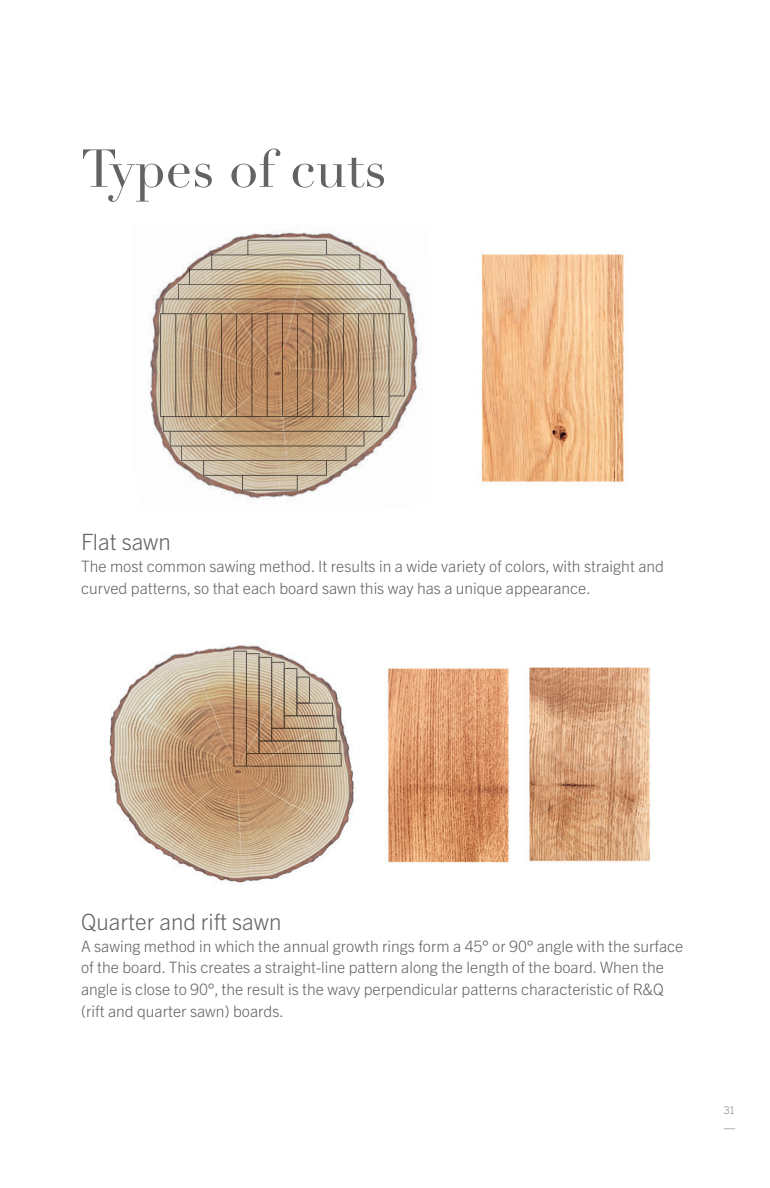
<style>
.page{position:relative;width:770px;height:1188px;background:#fff}
.page>*{position:absolute;margin:0;border:0;box-sizing:border-box;transform-origin:0 0}
.Titre{font:52.5px "Didot";color:#636366}
.t1{font:300 22.5px "Trade Gothic Next LT Pro";color:#636366}
.t2{font:300 15.75px/21.8px "Trade Gothic Next LT Pro";color:#636366}
.t3{font:300 10.5px "Trade Gothic Next LT Pro";color:#808285}
</style>
<div class="page">
<svg style="left:723px;top:1128px;width:12px;height:1px"></svg>
<img style="left:481px;top:254px;width:143px;height:229px">
<img style="left:386px;top:668px;width:123px;height:195px">
<img style="left:529px;top:667px;width:121px;height:195px">
<img style="left:149px;top:232px;width:269px;height:267px">
<div style="left:247px;top:240px;width:80px;height:15px;border:1px solid #6c6d70"></div>
<div style="left:211px;top:255px;width:149px;height:15px;border:1px solid #6c6d70"></div>
<div style="left:189px;top:269px;width:192px;height:15px;border:1px solid #6c6d70"></div>
<div style="left:178px;top:284px;width:212px;height:15px;border:1px solid #6c6d70"></div>
<div style="left:170px;top:431px;width:194px;height:15px;border:1px solid #6c6d70"></div>
<div style="left:181px;top:446px;width:165px;height:15px;border:1px solid #6c6d70"></div>
<div style="left:203px;top:461px;width:124px;height:15px;border:1px solid #6c6d70"></div>
<div style="left:242px;top:475px;width:55px;height:15px;border:1px solid #6c6d70"></div>
<svg style="left:163px;top:299px;width:241px;height:133px;background:#bb9978"></svg>
<hr style="left:312px;top:314px;width:1px;height:103px;background:#6c6d70">
<hr style="left:282px;top:314px;width:1px;height:103px;background:#6c6d70">
<hr style="left:297px;top:314px;width:1px;height:103px;background:#6c6d70">
<hr style="left:267px;top:314px;width:1px;height:103px;background:#6c6d70">
<div style="left:160px;top:313px;width:3px;height:104px;border:1px solid #6c6d70"></div>
<hr style="left:175px;top:314px;width:1px;height:103px;background:#6c6d70">
<hr style="left:191px;top:314px;width:1px;height:103px;background:#6c6d70">
<hr style="left:206px;top:314px;width:1px;height:103px;background:#6c6d70">
<hr style="left:221px;top:314px;width:1px;height:103px;background:#6c6d70">
<hr style="left:236px;top:314px;width:1px;height:103px;background:#6c6d70">
<hr style="left:252px;top:314px;width:1px;height:103px;background:#6c6d70">
<img style="left:109px;top:645px;width:245px;height:238px">
<div style="left:296px;top:703px;width:37px;height:13px;border:1px solid #6c6d70"></div>
<div style="left:284px;top:715px;width:50px;height:14px;border:1px solid #6c6d70"></div>
<div style="left:271px;top:728px;width:65px;height:13px;border:1px solid #6c6d70"></div>
<div style="left:259px;top:741px;width:81px;height:13px;border:1px solid #6c6d70"></div>
<div style="left:246px;top:753px;width:95px;height:13px;border:1px solid #6c6d70"></div>
<div style="left:284px;top:668px;width:13px;height:48px;border:1px solid #6c6d70"></div>
<div style="left:296px;top:677px;width:14px;height:26px;border:1px solid #6c6d70"></div>
<div style="left:271px;top:662px;width:13px;height:67px;border:1px solid #6c6d70"></div>
<div style="left:259px;top:657px;width:13px;height:84px;border:1px solid #6c6d70"></div>
<div style="left:246px;top:653px;width:13px;height:101px;border:1px solid #6c6d70"></div>
<div style="left:233px;top:651px;width:14px;height:115px;border:1px solid #6c6d70"></div>
<p class="Titre" style="left:81px;top:137px;width:307px">Types of cuts</p>
<p class="t1" style="left:81px;top:527px;width:91px">Flat sawn</p>
<p class="t2" style="left:81px;top:554px;width:584px">The most common sawing method. It results in a wide variety of colors, with straight and curved patterns, so that each board sawn this way has a unique appearance.</p>
<p class="t1" style="left:81px;top:906px;width:202px">Quarter and rift sawn</p>
<p class="t2" style="left:81px;top:934px;width:603px">A sawing method in which the annual growth rings form a 45° or 90° angle with the surface of the board. This creates a straight-line pattern along the length of the board. When the angle is close to 90°, the result is the wavy perpendicular patterns characteristic of R&amp;Q (rift and quarter sawn) boards.</p>
<p class="t3" style="left:723px;top:1103px;width:13px">31</p>
</div>
